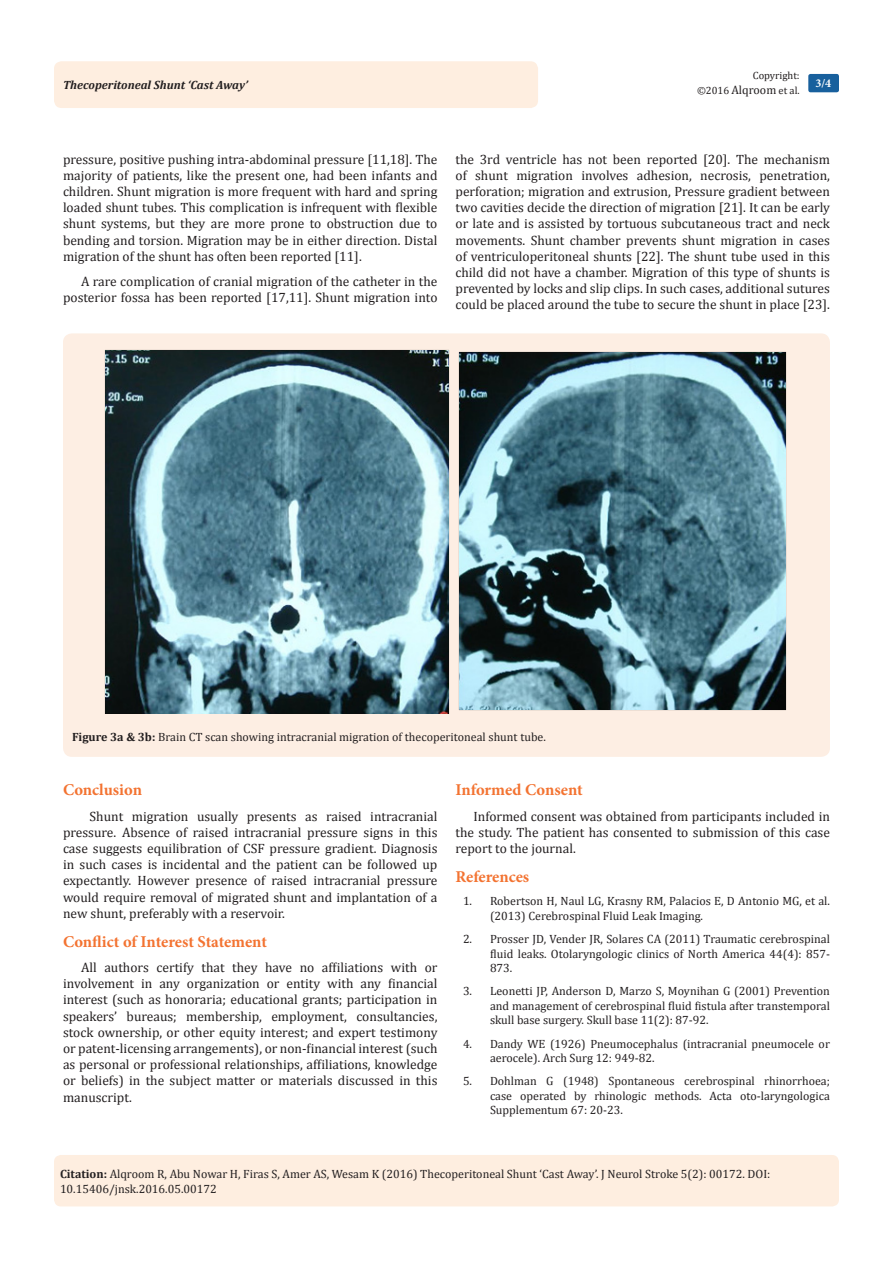
<style>
.page{position:relative;width:893px;height:1263px;background:#fff}
.page>*{position:absolute;margin:0;border:0;box-sizing:border-box;transform-origin:0 0}
.t1{font:700 16.5px "Minion Pro";letter-spacing:-.005em;color:#f37331}
.t2{font:13.5px/16.2px "Cambria";color:#231f20;text-align:justify}
.Citation{font:12px/14.4px "Cambria";color:#231f20;text-align:justify}
.t3{font:italic 700 12px "Cambria";color:#231f20}
.t4{font:700 12px "Minion Pro";color:#fff}
.t5{font:10.5px/14.4px "Cambria";color:#231f20;text-align:right}
.s1{font-size:12px}
.s2{font-weight:700}
</style>
<div class="page">
<div style="left:54px;top:61px;width:484px;height:47px;background:#feeee0;border-radius:8px"></div>
<div style="left:808px;top:74px;width:31px;height:18px;background:#18609d;border-radius:2px"></div>
<div style="left:54px;top:1155px;width:785px;height:51px;background:#feeee0;border-radius:7px"></div>
<div style="left:63px;top:333px;width:767px;height:424px;background:#fdeee3;border-radius:9px"></div>
<img style="left:105px;top:350px;width:344px;height:364px">
<img style="left:458px;top:351px;width:328px;height:359px">
<p class="t5" style="left:697px;top:68px;width:104px">Copyright:<br>©2016 <span class="s1">Alqroom</span> et al.</p>
<p class="t3" style="left:63px;top:77px;width:186px">Thecoperitoneal Shunt ‘Cast Away’</p>
<p class="t4" style="left:815px;top:75px;width:17px">3/4</p>
<p class="t2" style="left:63px;top:151px;width:376px">pressure, positive pushing intra-abdominal pressure [11,18]. The majority of patients, like the present one, had been infants and children. Shunt migration is more frequent with hard and spring loaded shunt tubes. This complication is infrequent with flexible shunt systems, but they are more prone to obstruction due to bending and torsion. Migration may be in either direction. Distal migration of the shunt has often been reported [11].</p>
<p class="t2" style="left:63px;top:273px;width:376px;text-align:right">A rare complication of cranial migration of the catheter in the posterior fossa has been reported [17,11]. Shunt migration into</p>
<p class="t2" style="left:455px;top:151px;width:376px">the 3rd ventricle has not been reported [20]. The mechanism of shunt migration involves adhesion, necrosis, penetration, perforation; migration and extrusion, Pressure gradient between two cavities decide the direction of migration [21]. It can be early or late and is assisted by tortuous subcutaneous tract and neck movements. Shunt chamber prevents shunt migration in cases of ventriculoperitoneal shunts [22]. The shunt tube used in this child did not have a chamber. Migration of this type of shunts is prevented by locks and slip clips. In such cases, additional sutures could be placed around the tube to secure the shunt in place [23].</p>
<p class="Citation" style="left:72px;top:729px;width:475px"><span class="s2">Figure 3a &amp; 3b:</span> Brain CT scan showing intracranial migration of thecoperitoneal shunt tube.</p>
<p class="t1" style="left:63px;top:778px;width:81px">Conclusion</p>
<p class="t2" style="left:63px;top:808px;width:376px;text-indent:27px">Shunt migration usually presents as raised intracranial pressure. Absence of raised intracranial pressure signs in this case suggests equilibration of CSF pressure gradient. Diagnosis in such cases is incidental and the patient can be followed up expectantly. However presence of raised intracranial pressure would require removal of migrated shunt and implantation of a new shunt, preferably with a reservoir.</p>
<p class="t1" style="left:63px;top:930px;width:206px">Conflict of Interest Statement</p>
<p class="t2" style="left:63px;top:959px;width:376px;text-indent:18px">All authors certify that they have no affiliations with or involvement in any organization or entity with any financial interest (such as honoraria; educational grants; participation in speakers’ bureaus; membership, employment, consultancies, stock ownership, or other equity interest; and expert testimony or patent-licensing arrangements), or non-financial interest (such as personal or professional relationships, affiliations, knowledge or beliefs) in the subject matter or materials discussed in this manuscript.</p>
<p class="t1" style="left:455px;top:778px;width:129px">Informed Consent</p>
<p class="t2" style="left:455px;top:808px;width:376px;text-indent:18px">Informed consent was obtained from participants included in the study. The patient has consented to submission of this case report to the journal.</p>
<p class="t1" style="left:455px;top:865px;width:75px">References</p>
<p class="Citation" style="left:490px;top:894px;width:341px;text-indent:-27px">1. Robertson H, Naul LG, Krasny RM, Palacios E, D Antonio MG, et al. (2013) Cerebrospinal Fluid Leak Imaging.</p>
<p class="Citation" style="left:490px;top:932px;width:341px;text-indent:-27px">2. Prosser JD, Vender JR, Solares CA (2011) Traumatic cerebrospinal fluid leaks. Otolaryngologic clinics of North America 44(4): 857- 873.</p>
<p class="Citation" style="left:490px;top:984px;width:341px;text-indent:-27px">3. Leonetti JP, Anderson D, Marzo S, Moynihan G (2001) Prevention and management of cerebrospinal fluid fistula after transtemporal skull base surgery. Skull base 11(2): 87-92.</p>
<p class="Citation" style="left:490px;top:1036px;width:341px;text-indent:-27px">4. Dandy WE (1926) Pneumocephalus (intracranial pneumocele or aerocele). Arch Surg 12: 949-82.</p>
<p class="Citation" style="left:490px;top:1074px;width:341px;text-indent:-27px">5. Dohlman G (1948) Spontaneous cerebrospinal rhinorrhoea; case operated by rhinologic methods. Acta oto-laryngologica Supplementum 67: 20-23.</p>
<p class="Citation" style="left:60px;top:1167px;width:712px"><span class="s2">Citation:</span> Alqroom R, Abu Nowar H, Firas S, Amer AS, Wesam K (2016) Thecoperitoneal Shunt ‘Cast Away’. J Neurol Stroke 5(2): 00172. DOI:</p>
<p class="Citation" style="left:60px;top:1181px;width:158px">10.15406/jnsk.2016.05.00172</p>
</div>
